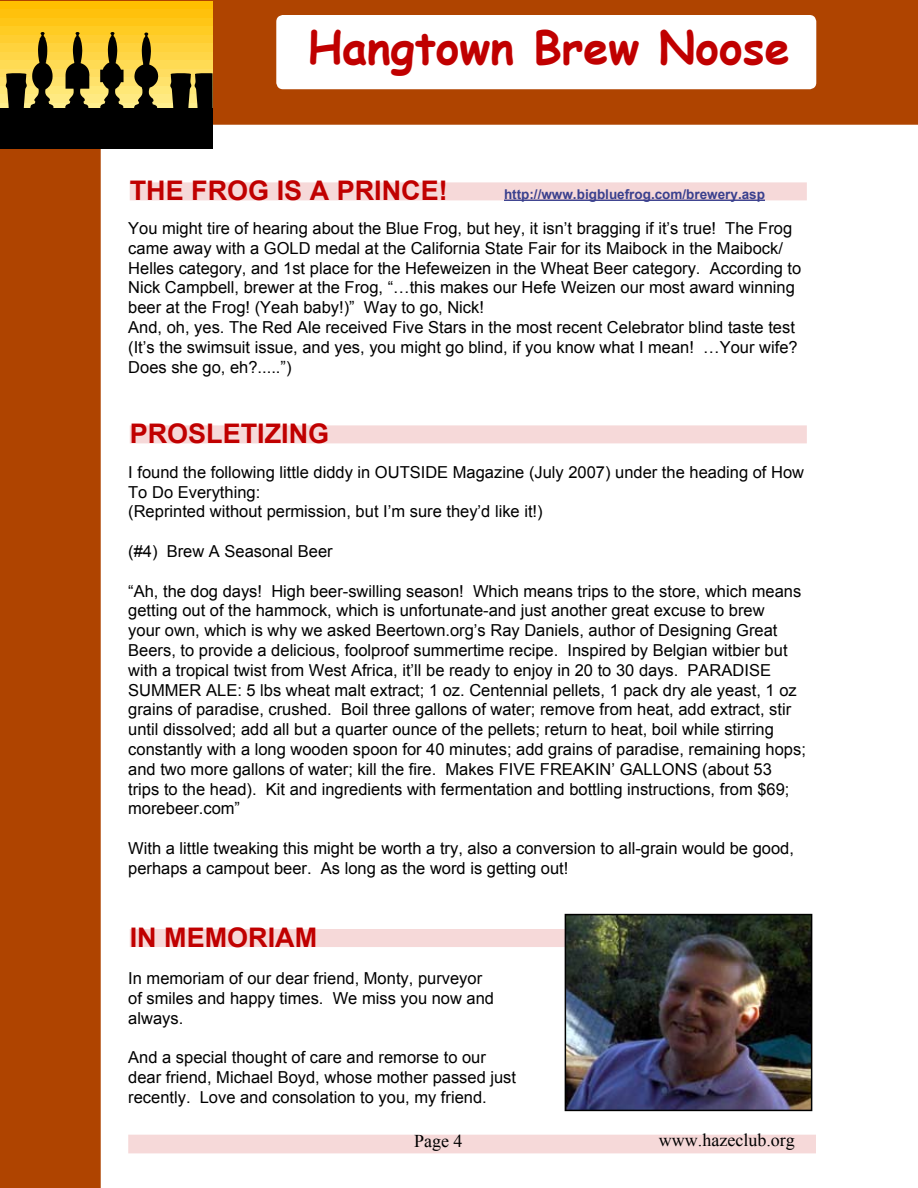
<style>
.page{position:relative;width:918px;height:1188px;background:#fff}
.page>*{position:absolute;margin:0;border:0;box-sizing:border-box;transform-origin:0 0}
.t1{font:700 45px "Comic Sans MS";color:#c00000}
.t2{font:700 27px "Arial";color:#c00000}
.t3{font:18px "Times New Roman";color:#000}
.t4{font:16.5px/19.8px "Arial";color:#000}
.t5{font:700 13.5px "Arial";color:#3a408e}
</style>
<div class="page">
<div style="left:0;top:148px;width:101px;height:1040px;background:#af4400"></div>
<div style="left:0;top:0;width:918px;height:125px;background:#af4400"></div>
<div style="left:276px;top:15px;width:540px;height:74px;background:#fff;border-radius:7px"></div>
<div style="left:129px;top:1135px;width:686px;height:18px;background:#f6d9d9"></div>
<div style="left:0;top:1px;width:213px;height:147px;background:#ffbf00"></div>
<div style="left:0;top:9px;width:213px;height:139px;background:#ffc10c"></div>
<div style="left:0;top:18px;width:213px;height:130px;background:#ffc616"></div>
<div style="left:0;top:26px;width:213px;height:122px;background:#ffcc23"></div>
<div style="left:0;top:35px;width:213px;height:113px;background:#ffce30"></div>
<div style="left:0;top:43px;width:213px;height:105px;background:#ffd33d"></div>
<div style="left:0;top:52px;width:213px;height:96px;background:#ffd647"></div>
<div style="left:0;top:60px;width:213px;height:88px;background:#ffdb54"></div>
<div style="left:0;top:69px;width:213px;height:79px;background:#ffdd60"></div>
<div style="left:0;top:77px;width:213px;height:71px;background:#ffe26b"></div>
<div style="left:0;top:86px;width:213px;height:62px;background:#ffe877"></div>
<div style="left:0;top:94px;width:213px;height:54px;background:#ffea82"></div>
<div style="left:0;top:103px;width:213px;height:45px;background:#ffef8e"></div>
<svg style="left:100px;top:32px;width:24px;height:76px"></svg>
<svg style="left:134px;top:32px;width:24px;height:76px"></svg>
<svg style="left:65px;top:32px;width:24px;height:76px"></svg>
<svg style="left:170px;top:73px;width:43px;height:35px"></svg>
<svg style="left:6px;top:32px;width:47px;height:76px"></svg>
<div style="left:0;top:108px;width:213px;height:40px;background:#000"></div>
<svg style="left:130px;top:200px;width:677px;height:1px"></svg>
<div style="left:130px;top:182px;width:677px;height:18px;background:#f6d9d9"></div>
<hr style="left:504px;top:200px;width:261px;height:1px;background:#3a408e">
<svg style="left:130px;top:443px;width:677px;height:1px"></svg>
<div style="left:130px;top:425px;width:677px;height:18px;background:#f6d9d9"></div>
<div style="left:130px;top:929px;width:677px;height:18px;background:#f6d9d9"></div>
<img style="left:568px;top:917px;width:241px;height:191px">
<div style="left:565px;top:914px;width:247px;height:197px;border:2px solid #000"></div>
<h1 class="t1" style="left:308px;top:15px;width:484px">Hangtown Brew Noose</h1>
<h2 class="t2" style="left:130px;top:173px;width:320px">THE FROG IS A PRINCE!</h2>
<p class="t4" style="left:128px;top:218px;width:675px">You might tire of hearing about the Blue Frog, but hey, it isn’t bragging if it’s true! The Frog came away with a GOLD medal at the California State Fair for its Maibock in the Maibock/ Helles category, and 1st place for the Hefeweizen in the Wheat Beer category. According to Nick Campbell, brewer at the Frog, “…this makes our Hefe Weizen our most award winning beer at the Frog! (Yeah baby!)” Way to go, Nick!<br>And, oh, yes. The Red Ale received Five Stars in the most recent Celebrator blind taste test (It’s the swimsuit issue, and yes, you might go blind, if you know what I mean! …Your wife?<br>Does she go, eh?.....”)</p>
<p class="t5" style="left:504px;top:185px;width:263px">http://www.bigbluefrog.com/brewery.asp</p>
<h2 class="t2" style="left:130px;top:416px;width:198px">PROSLETIZING</h2>
<p class="t4" style="left:128px;top:462px;width:677px">I found the following little diddy in OUTSIDE Magazine (July 2007) under the heading of How<br>To Do Everything:<br>(Reprinted without permission, but I’m sure they’d like it!)</p>
<p class="t4" style="left:128px;top:541px;width:206px">(#4) Brew A Seasonal Beer</p>
<p class="t4" style="left:128px;top:581px;width:679px">“Ah, the dog days! High beer-swilling season! Which means trips to the store, which means getting out of the hammock, which is unfortunate-and just another great excuse to brew<br>your own, which is why we asked Beertown.org’s Ray Daniels, author of Designing Great Beers, to provide a delicious, foolproof summertime recipe. Inspired by Belgian witbier but with a tropical twist from West Africa, it’ll be ready to enjoy in 20 to 30 days. PARADISE SUMMER ALE: 5 lbs wheat malt extract; 1 oz. Centennial pellets, 1 pack dry ale yeast, 1 oz grains of paradise, crushed. Boil three gallons of water; remove from heat, add extract, stir until dissolved; add all but a quarter ounce of the pellets; return to heat, boil while stirring constantly with a long wooden spoon for 40 minutes; add grains of paradise, remaining hops; and two more gallons of water; kill the fire. Makes FIVE FREAKIN’ GALLONS (about 53 trips to the head). Kit and ingredients with fermentation and bottling instructions, from $69; morebeer.com”</p>
<p class="t4" style="left:128px;top:838px;width:667px">With a little tweaking this might be worth a try, also a conversion to all-grain would be good, perhaps a campout beer. As long as the word is getting out!</p>
<h2 class="t2" style="left:130px;top:920px;width:55px">In memoriam</h2>
<p class="t4" style="left:128px;top:968px;width:367px">In memoriam of our dear friend, Monty, purveyor of smiles and happy times. We miss you now and always.</p>
<p class="t4" style="left:128px;top:1048px;width:389px">And a special thought of care and remorse to our dear friend, Michael Boyd, whose mother passed just recently. Love and consolation to you, my friend.</p>
<p class="t3" style="left:414px;top:1129px;width:36px">Page</p>
<p class="t3" style="left:659px;top:1128px;width:137px">www.hazeclub.org</p>
</div>
